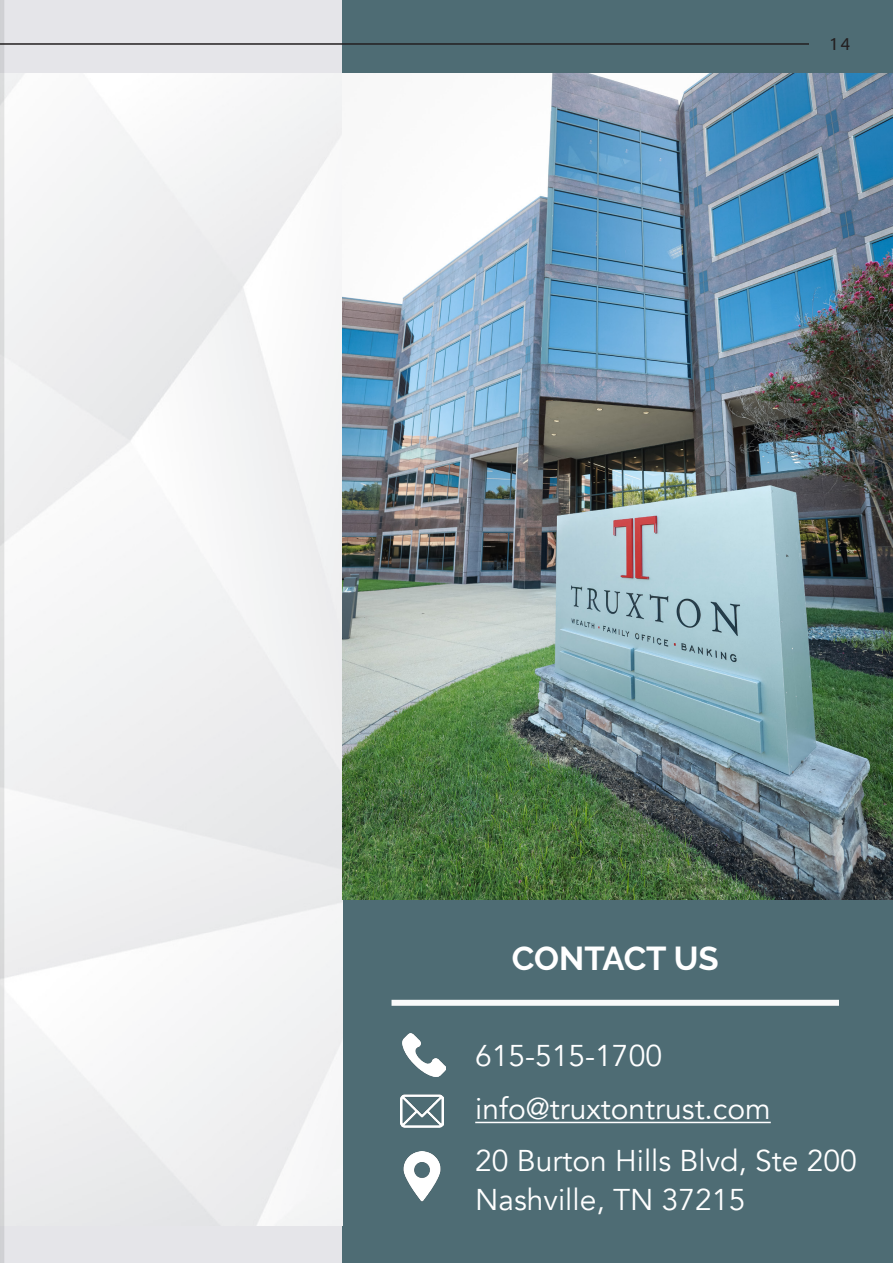
<style>
.page{position:relative;width:893px;height:1263px;background:#e5e5e9}
.page>*{position:absolute;margin:0;border:0;box-sizing:border-box;transform-origin:0 0}
.Body_01_-_Left{font:700 33px "Raleway";letter-spacing:-.005em;color:#fff}
.Body_01_-_Left-2{font:30px/39px "Avenir";color:#fff}
.t1{font:18px "Acumin Pro";color:#231f20}
</style>
<div class="page">
<div style="left:342px;top:0;width:551px;height:1263px;background:#4e6c74"></div>
<hr style="left:0;top:43px;width:809px;height:2px;background:#231f20">
<img style="left:4px;top:74px;width:338px;height:1152px">
<div style="left:391px;top:1000px;width:448px;height:6px;background:#f9fafa"></div>
<hr style="left:0;top:0;width:1px;height:1263px;background:#0e120f">
<hr style="left:1px;top:0;width:2px;height:1263px;background:#0e120f">
<hr style="left:3px;top:0;width:1px;height:1263px;background:#0e120f">
<hr style="left:475px;top:1122px;width:296px;height:1px;background:#fff">
<img style="left:342px;top:74px;width:551px;height:826px">
<img style="left:400px;top:1094px;width:43px;height:34px">
<img style="left:403px;top:1033px;width:43px;height:43px">
<img style="left:403px;top:1152px;width:38px;height:49px">
<p class="t1" style="left:830px;top:31px;width:21px">14</p>
<p class="Body_01_-_Left" style="left:512px;top:939px;width:208px">CONTACT US</p>
<p class="Body_01_-_Left-2" style="left:475px;top:1037px;width:188px">615-515-1700</p>
<p class="Body_01_-_Left-2" style="left:475px;top:1089px;width:297px">info@truxtontrust.com</p>
<p class="Body_01_-_Left-2" style="left:475px;top:1142px;width:383px">20 Burton Hills Blvd, Ste 200<br>Nashville, TN 37215</p>
</div>
